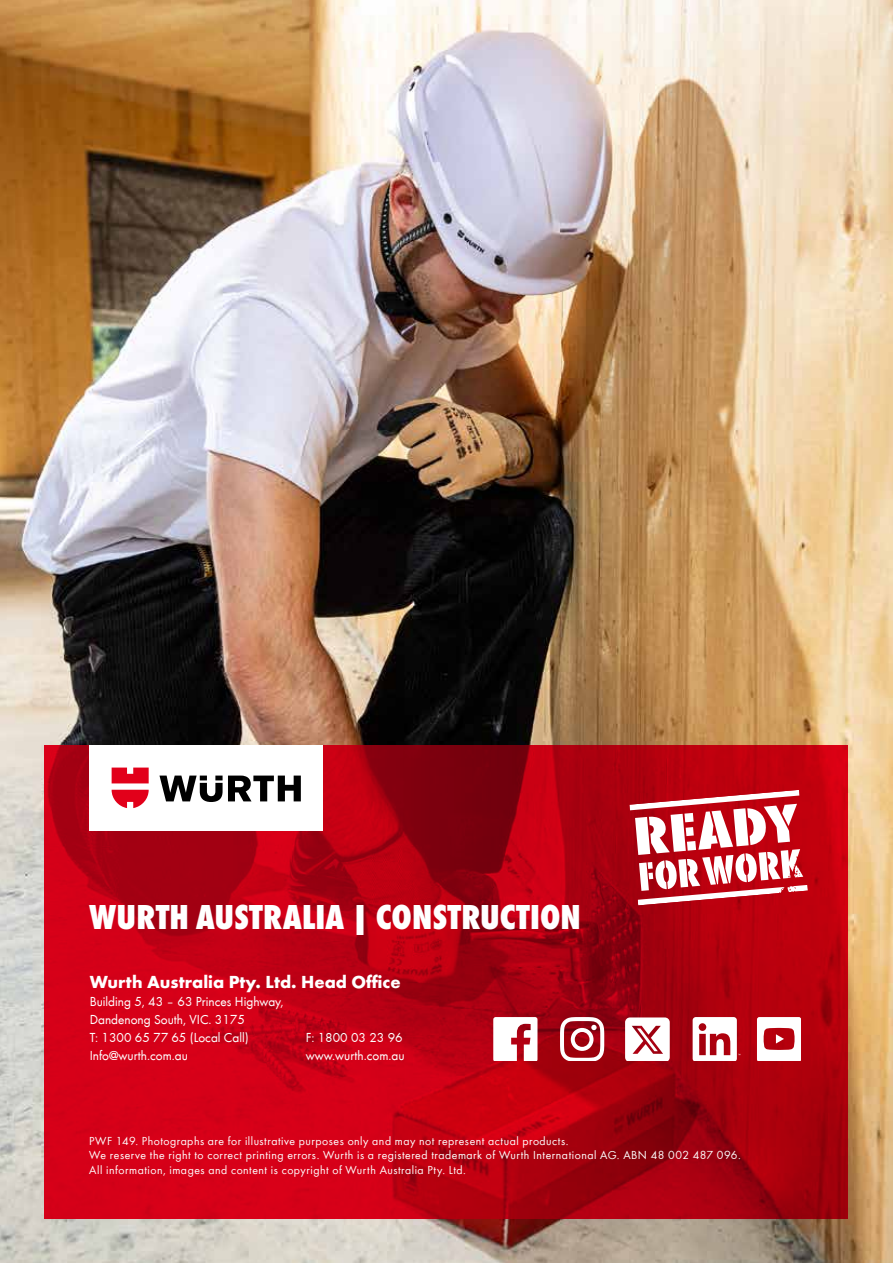
<style>
.page{position:relative;width:893px;height:1263px;background:#fff}
.page>*{position:absolute;margin:0;border:0;box-sizing:border-box;transform-origin:0 0}
.t1{font:800 condensed 36px "Wuerth Global";letter-spacing:.005em;color:#fff}
.t2{font:700 18px "Wuerth";color:#fff}
.t3{font:13.5px/18px "Wuerth";color:#fff}
.t4{font:12px/14.4px "Wuerth Global";letter-spacing:.045em;color:#fff}
</style>
<div class="page">
<img style="left:0;top:0;width:893px;height:1263px">
<svg style="left:45px;top:745px;width:803px;height:473px;background:#b70012"></svg>
<div style="left:89px;top:745px;width:234px;height:85px;background:#fff"></div>
<svg style="left:159px;top:775px;width:142px;height:27px"></svg>
<svg style="left:112px;top:767px;width:37px;height:41px"></svg>
<svg style="left:629px;top:790px;width:179px;height:115px"></svg>
<svg style="left:693px;top:1017px;width:47px;height:44px"></svg>
<svg style="left:493px;top:1017px;width:44px;height:44px"></svg>
<svg style="left:560px;top:1017px;width:44px;height:44px"></svg>
<svg style="left:757px;top:1017px;width:44px;height:44px"></svg>
<svg style="left:625px;top:1017px;width:45px;height:44px"></svg>
<h1 class="t1" style="left:89px;top:896px;width:493px">WURTH AUSTRALIA | CONSTRUCTION</h1>
<h2 class="t2" style="left:90px;top:968px;width:312px">Wurth Australia Pty. Ltd. Head Office</h2>
<p class="t3" style="left:90px;top:991px;width:195px">Building 5, 43 – 63 Princes Highway,<br>Dandenong South, VIC. 3175<br>T: 1300 65 77 65 (Local Call)</p>
<p class="t3" style="left:306px;top:1027px;width:98px">F: 1800 03 23 96</p>
<p class="t3" style="left:90px;top:1045px;width:100px">Info@wurth.com.au</p>
<p class="t3" style="left:306px;top:1045px;width:100px">www.wurth.com.au</p>
<p class="t4" style="left:89px;top:1133px;width:653px">PWF 149. Photographs are for illustrative purposes only and may not represent actual products.<br>We reserve the right to correct printing errors. Wurth is a registered trademark of Wurth International AG. ABN 48 002 487 096.<br>All information, images and content is copyright of Wurth Australia Pty. Ltd.</p>
</div>
